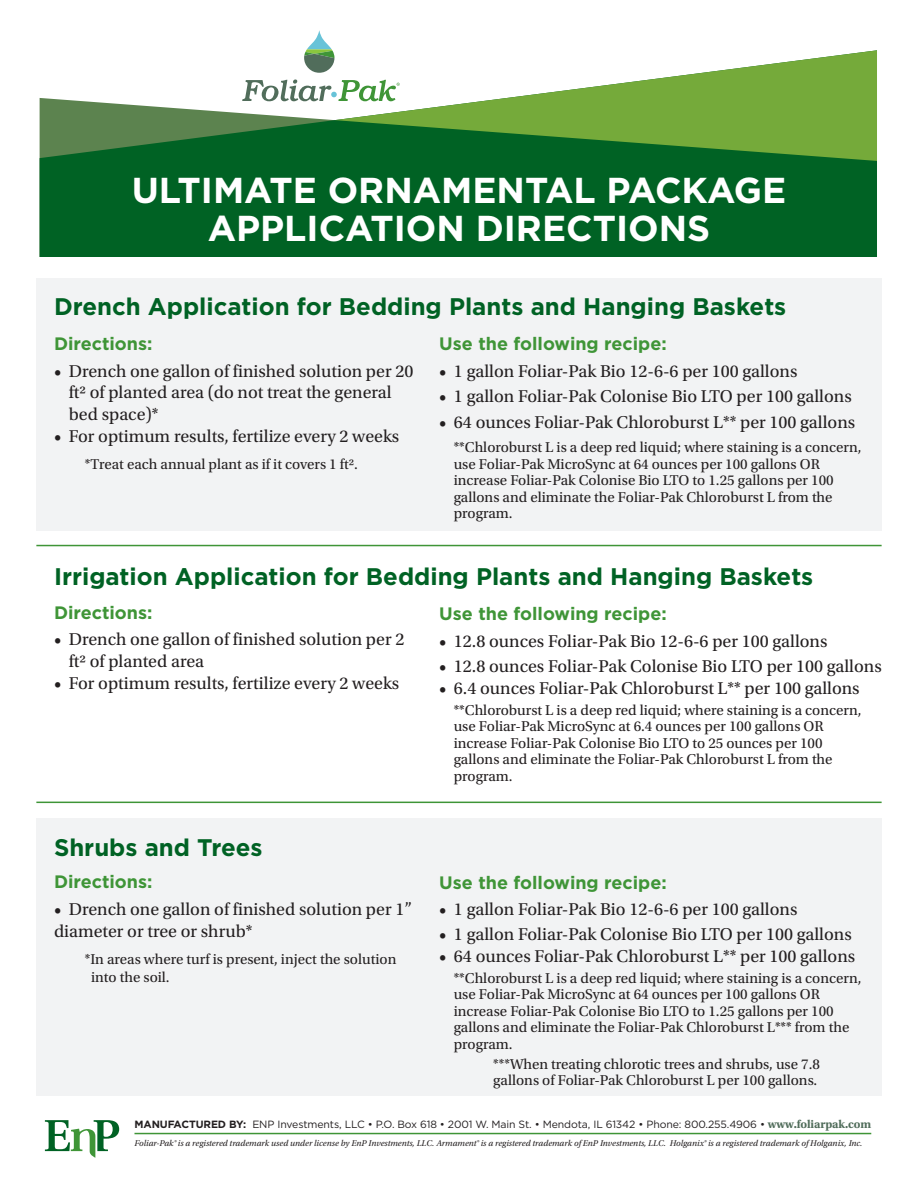
<style>
.page{position:relative;width:918px;height:1188px;background:#fff}
.page>*{position:absolute;margin:0;border:0;box-sizing:border-box;transform-origin:0 0}
.t1{font:700 36px "Gotham";color:#fff}
.t2{font:700 24px "Gotham";color:#006224}
.t3{font:18px/21.6px "Utopia Std";color:#231f20}
.t4{font:700 18px "Gotham";color:#3f9537}
.t5{font:15px/16.5px "Utopia Std";color:#231f20}
.t6{font:10.5px "Gotham";letter-spacing:-.01em;color:#231f20}
.t7{font:italic 8.85px "Utopia Std";color:#231f20}
.s1{font-weight:700}
.s2{font-family:"Utopia Std";font-weight:700;font-size:12px;color:#516d5b}
</style>
<div class="page">
<hr style="left:134px;top:1133px;width:737px;height:1px;background:#3f9537">
<svg style="left:45px;top:1120px;width:74px;height:38px"></svg>
<svg style="left:40px;top:55px;width:295px;height:202px;fill:#006224"></svg>
<svg style="left:335px;top:50px;width:542px;height:207px;fill:#006224"></svg>
<svg style="left:304px;top:30px;width:30px;height:43px"></svg>
<svg style="left:242px;top:79px;width:158px;height:22px"></svg>
<div style="left:36px;top:278px;width:846px;height:252px;background:#f2f3f4"></div>
<div style="left:36px;top:818px;width:846px;height:277px;background:#f2f3f4"></div>
<hr style="left:36px;top:545px;width:846px;height:1px;background:#3f9537">
<hr style="left:36px;top:802px;width:846px;height:1px;background:#3f9537">
<p class="t1" style="left:132px;top:167px;width:656px">ULTIMATE ORNAMENTAL PACKAGE</p>
<p class="t1" style="left:208px;top:204px;width:504px">APPLICATION DIRECTIONS</p>
<p class="t2" style="left:54px;top:291px;width:734px">Drench Application for Bedding Plants and Hanging Baskets</p>
<p class="t4" style="left:54px;top:331px;width:100px">Directions:</p>
<p class="t4" style="left:439px;top:331px;width:229px">Use the following recipe:</p>
<p class="t3" style="left:69px;top:360px;width:346px;text-indent:-15px">• Drench one gallon of finished solution per 20 ft2 of planted area (do not treat the general bed space)*</p>
<p class="t3" style="left:54px;top:425px;width:347px">• For optimum results, fertilize every 2 weeks</p>
<p class="t5" style="left:85px;top:456px;width:275px">*Treat each annual plant as if it covers 1 ft2.</p>
<p class="t3" style="left:439px;top:360px;width:360px">• 1 gallon Foliar-Pak Bio 12-6-6 per 100 gallons</p>
<p class="t3" style="left:439px;top:386px;width:414px">• 1 gallon Foliar-Pak Colonise Bio LTO per 100 gallons</p>
<p class="t3" style="left:439px;top:411px;width:417px">• 64 ounces Foliar-Pak Chloroburst L** per 100 gallons</p>
<p class="t5" style="left:454px;top:440px;width:409px">**Chloroburst L is a deep red liquid; where staining is a concern, use Foliar-Pak MicroSync at 64 ounces per 100 gallons OR increase Foliar-Pak Colonise Bio LTO to 1.25 gallons per 100 gallons and eliminate the Foliar-Pak Chloroburst L from the program.</p>
<p class="t2" style="left:54px;top:561px;width:761px">Irrigation Application for Bedding Plants and Hanging Baskets</p>
<p class="t4" style="left:54px;top:600px;width:100px">Directions:</p>
<p class="t4" style="left:439px;top:601px;width:229px">Use the following recipe:</p>
<p class="t3" style="left:69px;top:629px;width:337px;text-indent:-15px">• Drench one gallon of finished solution per 2 ft2 of planted area</p>
<p class="t3" style="left:54px;top:672px;width:347px">• For optimum results, fertilize every 2 weeks</p>
<p class="t2" style="left:54px;top:831px;width:210px">Shrubs and Trees</p>
<p class="t3" style="left:439px;top:630px;width:390px">• 12.8 ounces Foliar-Pak Bio 12-6-6 per 100 gallons</p>
<p class="t3" style="left:439px;top:656px;width:444px">• 12.8 ounces Foliar-Pak Colonise Bio LTO per 100 gallons</p>
<p class="t3" style="left:439px;top:677px;width:422px">• 6.4 ounces Foliar-Pak Chloroburst L** per 100 gallons</p>
<p class="t5" style="left:454px;top:702px;width:409px">**Chloroburst L is a deep red liquid; where staining is a concern, use Foliar-Pak MicroSync at 6.4 ounces per 100 gallons OR increase Foliar-Pak Colonise Bio LTO to 25 ounces per 100 gallons and eliminate the Foliar-Pak Chloroburst L from the program.</p>
<p class="t4" style="left:54px;top:870px;width:100px">Directions:</p>
<p class="t4" style="left:439px;top:871px;width:229px">Use the following recipe:</p>
<p class="t3" style="left:54px;top:899px;width:360px">• Drench one gallon of finished solution per 1’’ diameter or tree or shrub*</p>
<p class="t5" style="left:85px;top:951px;width:313px">*In areas where turf is present, inject the solution</p>
<p class="t5" style="left:91px;top:969px;width:80px">into the soil.</p>
<p class="t5" style="left:454px;top:970px;width:409px">**Chloroburst L is a deep red liquid; where staining is a concern, use Foliar-Pak MicroSync at 64 ounces per 100 gallons OR increase Foliar-Pak Colonise Bio LTO to 1.25 gallons per 100 gallons and eliminate the Foliar-Pak Chloroburst L*** from the program.</p>
<p class="t5" style="left:493px;top:1056px;width:328px">***When treating chlorotic trees and shrubs, use 7.8 gallons of Foliar-Pak Chloroburst L per 100 gallons.</p>
<p class="t3" style="left:439px;top:898px;width:360px">• 1 gallon Foliar-Pak Bio 12-6-6 per 100 gallons</p>
<p class="t3" style="left:439px;top:924px;width:414px">• 1 gallon Foliar-Pak Colonise Bio LTO per 100 gallons</p>
<p class="t3" style="left:439px;top:945px;width:417px">• 64 ounces Foliar-Pak Chloroburst L** per 100 gallons</p>
<p class="t6" style="left:134px;top:1117px;width:738px"><span class="s1">MANUFACTURED BY:</span> ENP Investments, LLC • P.O. Box 618 • 2001 W. Main St. • Mendota, IL 61342 • Phone: 800.255.4906 • <span class="s2">www.foliarpak.com</span></p>
<p class="t7" style="left:134px;top:1138px;width:729px">Foliar-Pak® is a registered trademark used under license by EnP Investments, LLC. Armament® is a registered trademark of EnP Investments, LLC. Holganix® is a registered trademark of Holganix, Inc.</p>
</div>
